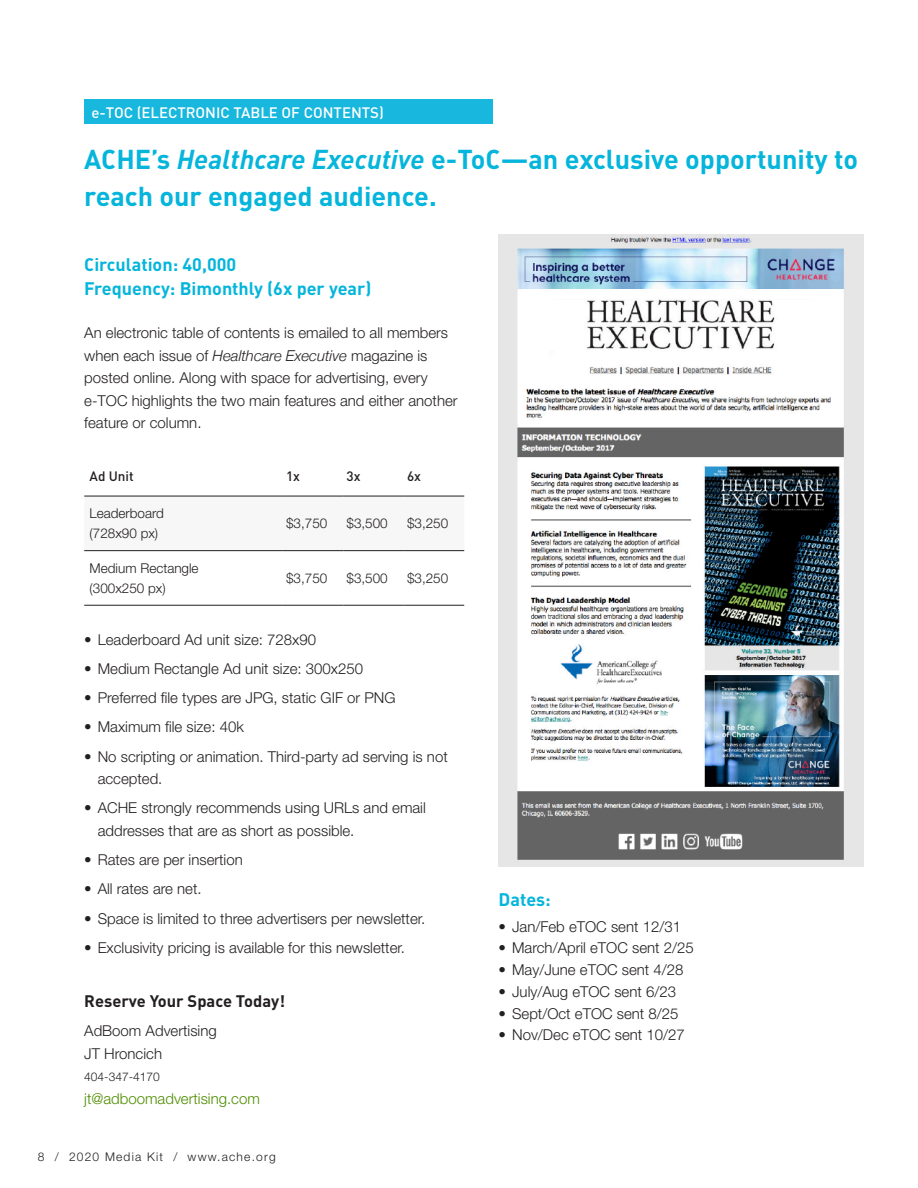
<style>
.page{position:relative;width:918px;height:1188px;background:#fff}
.page>*{position:absolute;margin:0;border:0;box-sizing:border-box;transform-origin:0 0}
.t1{font:700 27px/37.5px "DIN";color:#05b5db}
.t2{font:700 18px/24px "DIN";color:#05b5db}
.t3{font:700 16.5px "DIN";color:#231f20}
.t4{font:300 15px/22.5px "Helvetica Neue LT Std";color:#231f20}
.t5{font:500 15px "DIN";color:#fff}
.t6{font:300 15px "Helvetica Neue LT Std";color:#4e8d00}
.t7{font:300 13.5px/19.5px "Helvetica Neue LT Std";color:#231f20}
.t8{font:500 13.5px "DIN";color:#231f20}
.t9{font:300 12px "Helvetica Neue LT Std";letter-spacing:.1em;color:#231f20}
.t10{font:300 12px "Helvetica Neue LT Std";color:#231f20}
.s1{font-style:italic}
.s2{font-family:"Helvetica Neue";font-style:italic}
</style>
<div class="page">
<div style="left:84px;top:99px;width:408px;height:25px;background:#18b7de"></div>
<hr style="left:84px;top:496px;width:199px;height:1px;background:#231f20">
<hr style="left:283px;top:496px;width:60px;height:1px;background:#231f20">
<hr style="left:343px;top:496px;width:61px;height:1px;background:#231f20">
<hr style="left:404px;top:496px;width:60px;height:1px;background:#231f20">
<hr style="left:84px;top:550px;width:199px;height:1px;background:#231f20">
<hr style="left:283px;top:550px;width:60px;height:1px;background:#231f20">
<hr style="left:343px;top:550px;width:61px;height:1px;background:#231f20">
<hr style="left:404px;top:550px;width:60px;height:1px;background:#231f20">
<hr style="left:84px;top:605px;width:199px;height:1px;background:#231f20">
<hr style="left:283px;top:605px;width:60px;height:1px;background:#231f20">
<hr style="left:343px;top:605px;width:61px;height:1px;background:#231f20">
<hr style="left:404px;top:605px;width:60px;height:1px;background:#231f20">
<img style="left:499px;top:235px;width:365px;height:631px">
<p class="t5" style="left:92px;top:103px;width:294px">e-TOC (ELECTRONIC TABLE OF CONTENTS)</p>
<h1 class="t1" style="left:84px;top:139px;width:775px">ACHE’s <span class="s1">Healthcare Executive</span> e-ToC—an exclusive opportunity to reach our engaged audience.</h1>
<p class="t2" style="left:84px;top:251px;width:289px">Circulation: 40,000<br>Frequency: Bimonthly (6x per year)</p>
<p class="t4" style="left:84px;top:321px;width:375px">An electronic table of contents is emailed to all members when each issue of <span class="s2">Healthcare Executive</span> magazine is posted online. Along with space for advertising, every e-TOC highlights the two main features and either another feature or column.</p>
<p class="t8" style="left:90px;top:468px;width:46px">Ad Unit</p>
<p class="t8" style="left:286px;top:468px;width:15px">1x</p>
<p class="t8" style="left:347px;top:468px;width:15px">3x</p>
<p class="t8" style="left:407px;top:468px;width:15px">6x</p>
<p class="t7" style="left:90px;top:504px;width:76px">Leaderboard (728x90 px)</p>
<p class="t7" style="left:286px;top:513px;width:43px">$3,750</p>
<p class="t7" style="left:347px;top:513px;width:43px">$3,500</p>
<p class="t7" style="left:407px;top:513px;width:43px">$3,250</p>
<p class="t7" style="left:90px;top:558px;width:111px">Medium Rectangle (300x250 px)</p>
<p class="t7" style="left:286px;top:568px;width:43px">$3,750</p>
<p class="t7" style="left:347px;top:568px;width:43px">$3,500</p>
<p class="t7" style="left:407px;top:568px;width:43px">$3,250</p>
<p class="t4" style="left:84px;top:628px;width:233px">• Leaderboard Ad unit size: 728x90</p>
<p class="t4" style="left:84px;top:657px;width:280px">• Medium Rectangle Ad unit size: 300x250</p>
<p class="t4" style="left:84px;top:686px;width:313px">• Preferred file types are JPG, static GIF or PNG</p>
<p class="t4" style="left:84px;top:715px;width:161px">• Maximum file size: 40k</p>
<p class="t4" style="left:98px;top:745px;width:352px;text-indent:-14px">• No scripting or animation. Third-party ad serving is not accepted.</p>
<p class="t4" style="left:98px;top:796px;width:330px;text-indent:-14px">• ACHE strongly recommends using URLs and email addresses that are as short as possible.</p>
<p class="t4" style="left:84px;top:848px;width:160px">• Rates are per insertion</p>
<p class="t4" style="left:84px;top:877px;width:119px">• All rates are net.</p>
<p class="t4" style="left:84px;top:907px;width:343px">• Space is limited to three advertisers per newsletter.</p>
<p class="t4" style="left:84px;top:936px;width:322px">• Exclusivity pricing is available for this newsletter.</p>
<p class="t3" style="left:84px;top:990px;width:202px">Reserve Your Space Today!</p>
<p class="t4" style="left:84px;top:1019px;width:134px">AdBoom Advertising<br>JT Hroncich</p>
<p class="t10" style="left:84px;top:1070px;width:77px">404-347-4170</p>
<p class="t6" style="left:84px;top:1089px;width:177px">jt@adboomadvertising.com</p>
<p class="t9" style="left:38px;top:1149px;width:239px">8 / 2020 Media Kit / www.ache.org</p>
<p class="t2" style="left:499px;top:887px;width:54px">Dates:</p>
<p class="t4" style="left:499px;top:915px;width:184px">• Jan/Feb eTOC sent 12/31</p>
<p class="t4" style="left:499px;top:937px;width:197px">• March/April eTOC sent 2/25</p>
<p class="t4" style="left:499px;top:958px;width:186px">• May/June eTOC sent 4/28</p>
<p class="t4" style="left:499px;top:980px;width:179px">• July/Aug eTOC sent 6/23</p>
<p class="t4" style="left:499px;top:1002px;width:181px">• Sept/Oct eTOC sent 8/25</p>
<p class="t4" style="left:499px;top:1024px;width:188px">• Nov/Dec eTOC sent 10/27</p>
</div>
